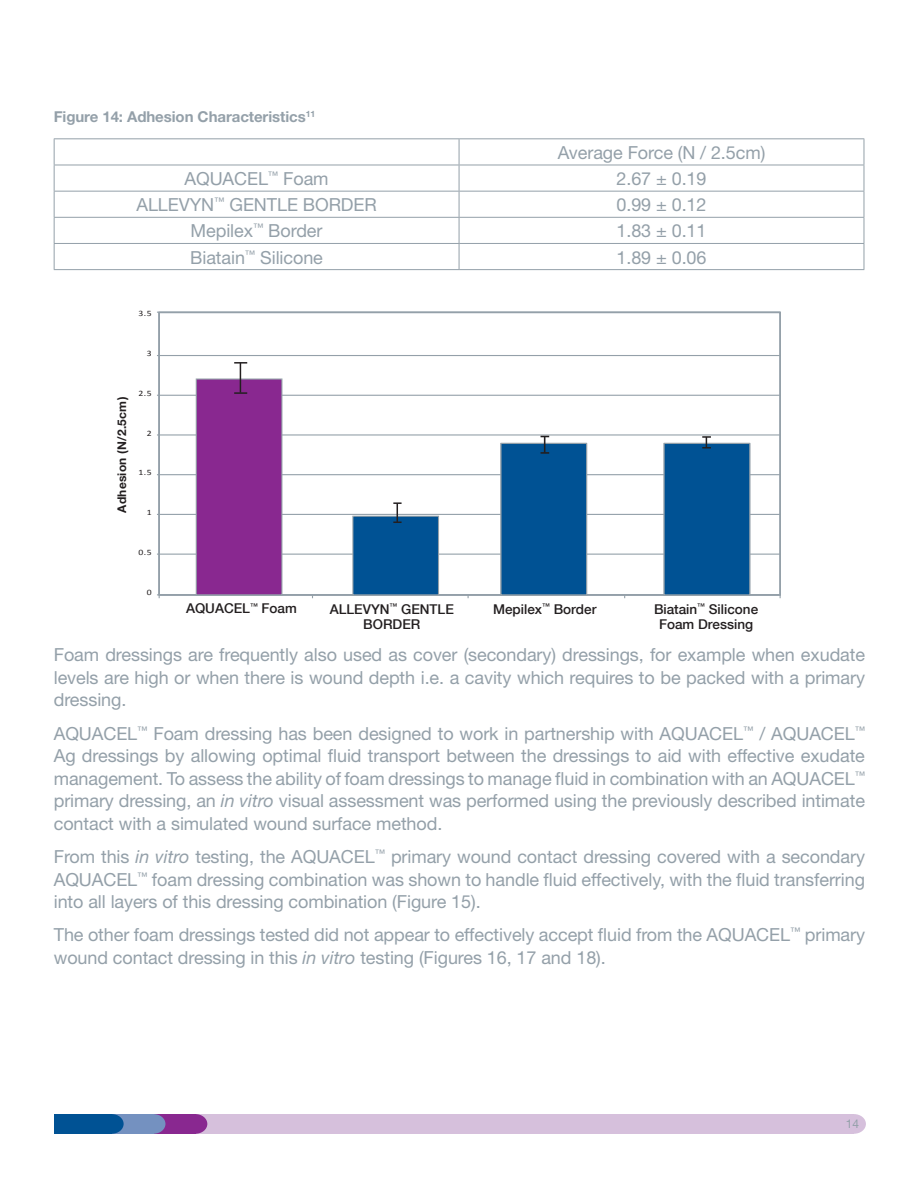
<style>
.page{position:relative;width:918px;height:1187px;background:#fff}
.page>*{position:absolute;margin:0;border:0;box-sizing:border-box;transform-origin:0 0}
.t1{font:18px/22.5px "Helvetica Neue";letter-spacing:-.005em;color:#94a0a9;text-align:justify}
.t2{font:700 15px "Helvetica Neue";letter-spacing:-.005em;color:#94a0a9}
.t3{font:500 13.5px/15px "Helvetica Neue";color:#231f20;text-align:center}
.t4{font:700 12px "Helvetica Neue";letter-spacing:.02em;color:#231f20}
.t5{font:12px "Helvetica Neue";color:#94a0a9}
.t6{font:8.25px "Calibri";color:#231f20;scale:1.17 1}
.s1{font-style:italic}
</style>
<div class="page">
<div style="left:842px;top:1114px;width:23px;height:19px;background:#d6c0dc;border-radius:50%"></div>
<div style="left:189px;top:1114px;width:665px;height:19px;background:#d6c0dc"></div>
<div style="left:183px;top:1114px;width:24px;height:19px;background:#892890;border-radius:50%"></div>
<div style="left:138px;top:1114px;width:57px;height:19px;background:#892890"></div>
<div style="left:142px;top:1114px;width:23px;height:19px;background:#7491c0;border-radius:50%"></div>
<div style="left:96px;top:1114px;width:57px;height:19px;background:#7491c0"></div>
<div style="left:100px;top:1114px;width:24px;height:19px;background:#005294;border-radius:50%"></div>
<div style="left:54px;top:1114px;width:58px;height:19px;background:#005294"></div>
<hr style="left:54px;top:138px;width:405px;height:1px;background:#94a0a9">
<hr style="left:459px;top:138px;width:405px;height:1px;background:#94a0a9">
<hr style="left:54px;top:165px;width:405px;height:1px;background:#94a0a9">
<hr style="left:459px;top:165px;width:405px;height:1px;background:#94a0a9">
<hr style="left:54px;top:191px;width:405px;height:1px;background:#94a0a9">
<hr style="left:459px;top:191px;width:405px;height:1px;background:#94a0a9">
<hr style="left:54px;top:217px;width:405px;height:1px;background:#94a0a9">
<hr style="left:459px;top:217px;width:405px;height:1px;background:#94a0a9">
<hr style="left:54px;top:243px;width:405px;height:1px;background:#94a0a9">
<svg style="left:54px;top:139px;width:1px;height:130px"></svg>
<hr style="left:459px;top:243px;width:405px;height:1px;background:#94a0a9">
<svg style="left:458px;top:139px;width:1px;height:130px"></svg>
<svg style="left:863px;top:139px;width:1px;height:130px"></svg>
<hr style="left:54px;top:269px;width:405px;height:1px;background:#94a0a9">
<hr style="left:459px;top:269px;width:405px;height:1px;background:#94a0a9">
<hr style="left:157px;top:553px;width:623px;height:1px;background:#94a0a9">
<hr style="left:157px;top:355px;width:623px;height:1px;background:#94a0a9">
<hr style="left:157px;top:434px;width:623px;height:1px;background:#94a0a9">
<hr style="left:157px;top:395px;width:623px;height:1px;background:#94a0a9">
<hr style="left:157px;top:474px;width:623px;height:1px;background:#94a0a9">
<hr style="left:157px;top:514px;width:623px;height:1px;background:#94a0a9">
<hr style="left:159px;top:312px;width:621px;height:1px;background:#94a0a9">
<hr style="left:159px;top:312px;width:1px;height:283px;background:#94a0a9">
<hr style="left:159px;top:594px;width:621px;height:1px;background:#94a0a9">
<div style="left:196px;top:379px;width:86px;height:216px;background:#892890"></div>
<div style="left:196px;top:378px;width:86px;height:217px;border:1px solid #94a0a9"></div>
<div style="left:353px;top:516px;width:85px;height:79px;background:#005294"></div>
<div style="left:352px;top:515px;width:87px;height:80px;border:1px solid #94a0a9"></div>
<div style="left:501px;top:443px;width:85px;height:152px;background:#005294"></div>
<div style="left:500px;top:443px;width:87px;height:152px;border:1px solid #94a0a9"></div>
<div style="left:664px;top:443px;width:85px;height:152px;background:#005294"></div>
<div style="left:663px;top:443px;width:87px;height:152px;border:1px solid #94a0a9"></div>
<svg style="left:234px;top:362px;width:13px;height:32px"></svg>
<svg style="left:393px;top:502px;width:8px;height:21px"></svg>
<svg style="left:540px;top:436px;width:9px;height:18px"></svg>
<svg style="left:702px;top:436px;width:9px;height:12px"></svg>
<p class="t2" style="left:54px;top:107px;width:263px">Figure 14: Adhesion Characteristics<sup>11</sup></p>
<p class="t1" style="left:557px;top:141px;width:209px">Average Force (N / 2.5cm)</p>
<p class="t1" style="left:184px;top:167px;width:146px">AQUACEL<sup>™</sup> Foam</p>
<p class="t1" style="left:616px;top:167px;width:91px">2.67 ± 0.19</p>
<p class="t1" style="left:136px;top:193px;width:242px">ALLEVYN<sup>™</sup> GENTLE BORDER</p>
<p class="t1" style="left:616px;top:193px;width:91px">0.99 ± 0.12</p>
<p class="t1" style="left:191px;top:219px;width:133px">Mepilex<sup>™</sup> Border</p>
<p class="t1" style="left:616px;top:219px;width:91px">1.83 ± 0.11</p>
<p class="t1" style="left:190px;top:246px;width:134px">Biatain<sup>™</sup> Silicone</p>
<p class="t1" style="left:616px;top:246px;width:91px">1.89 ± 0.06</p>
<p class="t4" style="left:114px;top:513px;width:117px;rotate:-90deg">Adhesion (N/2.5cm)</p>
<p class="t6" style="left:138px;top:308px;width:13px">3.5</p>
<p class="t6" style="left:147px;top:348px;width:6px">3</p>
<p class="t6" style="left:138px;top:388px;width:13px">2.5</p>
<p class="t6" style="left:147px;top:428px;width:6px">2</p>
<p class="t6" style="left:138px;top:467px;width:13px">1.5</p>
<p class="t6" style="left:147px;top:507px;width:6px">1</p>
<p class="t6" style="left:138px;top:547px;width:13px">0.5</p>
<p class="t6" style="left:147px;top:587px;width:6px">0</p>
<p class="t3" style="left:186px;top:601px;width:112px">AQUACEL<sup>™</sup> Foam</p>
<p class="t3" style="left:330px;top:601px;width:126px">ALLEVYN<sup>™</sup> GENTLE<br>BORDER</p>
<p class="t3" style="left:493px;top:601px;width:105px">Mepilex<sup>™</sup> Border</p>
<p class="t3" style="left:654px;top:601px;width:106px">Biatain<sup>™</sup> Silicone<br>Foam Dressing</p>
<p class="t1" style="left:54px;top:643px;width:812px">Foam dressings are frequently also used as cover (secondary) dressings, for example when exudate levels are high or when there is wound depth i.e. a cavity which requires to be packed with a primary dressing.</p>
<p class="t1" style="left:54px;top:722px;width:812px">AQUACEL<sup>™</sup> Foam dressing has been designed to work in partnership with AQUACEL<sup>™</sup> / AQUACEL<sup>™ </sup>Ag dressings by allowing optimal fluid transport between the dressings to aid with effective exudate management. To assess the ability of foam dressings to manage fluid in combination with an AQUACEL<sup>™ </sup>primary dressing, an <span class="s1">in vitro</span> visual assessment was performed using the previously described intimate contact with a simulated wound surface method.</p>
<p class="t1" style="left:54px;top:845px;width:812px">From this <span class="s1">in vitro</span> testing, the AQUACEL<sup>™</sup> primary wound contact dressing covered with a secondary AQUACEL<sup>™</sup> foam dressing combination was shown to handle fluid effectively, with the fluid transferring into all layers of this dressing combination (Figure 15).</p>
<p class="t1" style="left:54px;top:923px;width:812px">The other foam dressings tested did not appear to effectively accept fluid from the AQUACEL<sup>™</sup> primary wound contact dressing in this <span class="s1">in vitro</span> testing (Figures 16, 17 and 18).</p>
<p class="t5" style="left:845px;top:1116px;width:15px">14</p>
</div>
